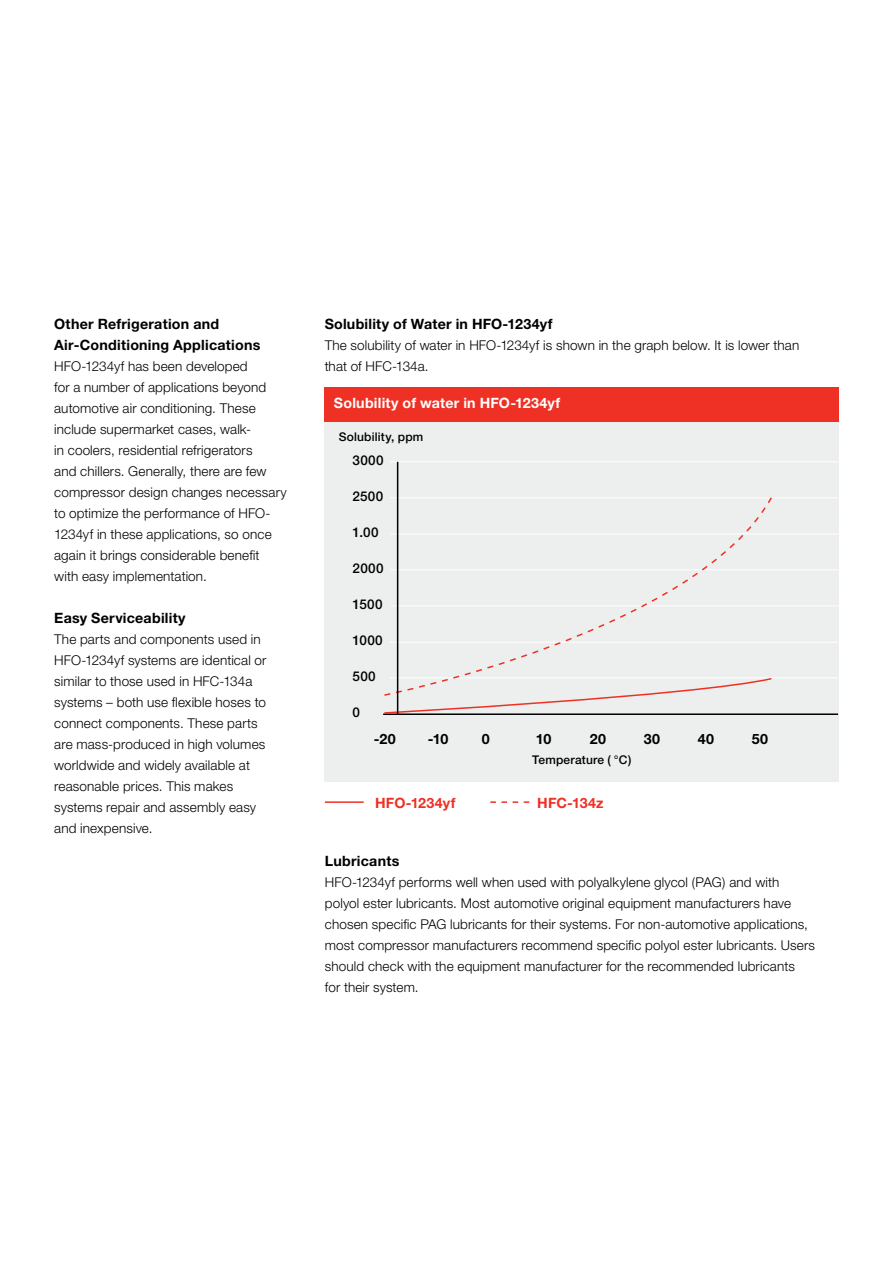
<style>
.page{position:relative;width:893px;height:1263px;background:#fff}
.page>*{position:absolute;margin:0;border:0;box-sizing:border-box;transform-origin:0 0}
.t1{font:700 14.25px/21px "Helvetica Neue";letter-spacing:.015em;color:#000}
.t2{font:700 14.25px "Helvetica Neue";letter-spacing:.015em;color:#fff}
.t3{font:700 14.25px "Helvetica Neue";letter-spacing:.015em;color:#ee3124}
.t4{font:300 13.5px/21px "Helvetica Neue";letter-spacing:.01em;color:#000}
.t5{font:500 13.5px "Helvetica Neue";letter-spacing:.025em;color:#000}
.t6{font:500 12px "Helvetica Neue";letter-spacing:.015em;color:#000}
</style>
<div class="page">
<div style="left:325px;top:387px;width:514px;height:395px;background:#edeeee"></div>
<div style="left:325px;top:387px;width:514px;height:34px;background:#ee3124"></div>
<hr style="left:390px;top:677px;width:448px;height:1px;background:#fff">
<hr style="left:390px;top:642px;width:448px;height:1px;background:#fff">
<hr style="left:391px;top:606px;width:448px;height:1px;background:#fff">
<hr style="left:390px;top:569px;width:448px;height:1px;background:#fff">
<hr style="left:390px;top:534px;width:448px;height:1px;background:#fff">
<hr style="left:390px;top:497px;width:448px;height:1px;background:#fff">
<hr style="left:390px;top:461px;width:448px;height:1px;background:#fff">
<hr style="left:383px;top:713px;width:455px;height:2px;background:#000">
<svg style="left:383px;top:697px;width:390px;height:17px"></svg>
<svg style="left:384px;top:496px;width:389px;height:201px"></svg>
<hr style="left:397px;top:462px;width:1px;height:252px;background:#000">
<hr style="left:325px;top:801px;width:39px;height:2px;background:#ee3124">
<svg style="left:490px;top:801px;width:39px;height:2px"></svg>
<p class="t1" style="left:54px;top:313px;width:208px">Other Refrigeration and<br>Air-Conditioning Applications</p>
<p class="t4" style="left:54px;top:355px;width:234px">HFO-1234yf has been developed<br>for a number of applications beyond automotive air conditioning. These include supermarket cases, walk-<br>in coolers, residential refrigerators<br>and chillers. Generally, there are few compressor design changes necessary to optimize the performance of HFO-1234yf in these applications, so once again it brings considerable benefit with easy implementation.</p>
<p class="t1" style="left:54px;top:607px;width:133px">Easy Serviceability</p>
<p class="t4" style="left:54px;top:628px;width:214px">The parts and components used in<br>HFO-1234yf systems are identical or similar to those used in HFC-134a systems – both use flexible hoses to connect components. These parts are mass-produced in high volumes worldwide and widely available at reasonable prices. This makes systems repair and assembly easy and inexpensive.</p>
<p class="t1" style="left:325px;top:313px;width:229px">Solubility of Water in HFO-1234yf</p>
<p class="t4" style="left:325px;top:334px;width:476px">The solubility of water in HFO-1234yf is shown in the graph below. It is lower than that of HFC-134a.</p>
<p class="t2" style="left:334px;top:394px;width:228px">Solubility of water in HFO-1234yf</p>
<p class="t6" style="left:339px;top:430px;width:86px">Solubility, ppm</p>
<p class="t5" style="left:353px;top:452px;width:33px">3000</p>
<p class="t5" style="left:353px;top:488px;width:32px">2500</p>
<p class="t5" style="left:353px;top:524px;width:28px">1.00</p>
<p class="t5" style="left:353px;top:560px;width:32px">2000</p>
<p class="t5" style="left:353px;top:596px;width:31px">1500</p>
<p class="t5" style="left:353px;top:632px;width:32px">1000</p>
<p class="t5" style="left:353px;top:668px;width:25px">500</p>
<p class="t5" style="left:353px;top:704px;width:9px">0</p>
<p class="t1" style="left:374px;top:728px;width:23px">-20</p>
<p class="t1" style="left:428px;top:728px;width:22px">-10</p>
<p class="t1" style="left:482px;top:728px;width:9px">0</p>
<p class="t1" style="left:536px;top:728px;width:17px">10</p>
<p class="t1" style="left:590px;top:728px;width:18px">20</p>
<p class="t1" style="left:644px;top:728px;width:18px">30</p>
<p class="t1" style="left:698px;top:728px;width:18px">40</p>
<p class="t1" style="left:752px;top:728px;width:18px">50</p>
<p class="t6" style="left:532px;top:752px;width:101px">Temperature ( °C)</p>
<p class="t3" style="left:375px;top:794px;width:82px">HFO-1234yf</p>
<p class="t3" style="left:537px;top:794px;width:68px">HFC-134z</p>
<p class="t1" style="left:325px;top:850px;width:76px">Lubricants</p>
<p class="t4" style="left:325px;top:871px;width:492px">HFO-1234yf performs well when used with polyalkylene glycol (PAG) and with polyol ester lubricants. Most automotive original equipment manufacturers have chosen specific PAG lubricants for their systems. For non-automotive applications, most compressor manufacturers recommend specific polyol ester lubricants. Users should check with the equipment manufacturer for the recommended lubricants<br>for their system.</p>
</div>
